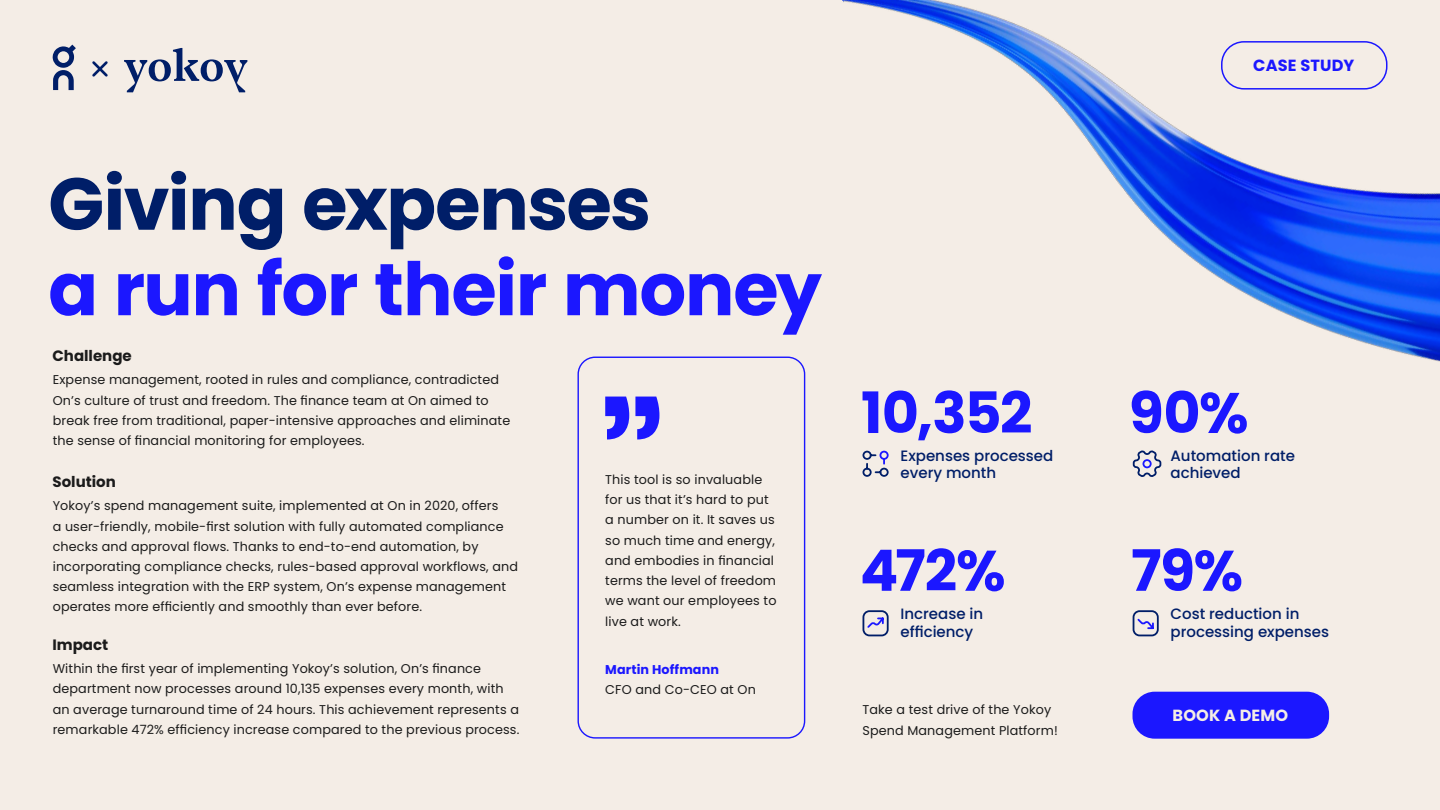
<style>
.page{position:relative;width:1440px;height:810px;background:#f4ede6}
.page>*{position:absolute;margin:0;border:0;box-sizing:border-box;transform-origin:0 0}
.t1{font:700 73.5px "Poppins";letter-spacing:-.02em;color:#1b17ff}
.t2{font:700 73.5px "Poppins";letter-spacing:-.02em;color:#001e68}
.t3{font:700 57px "Poppins";letter-spacing:-.025em;color:#1b17ff}
.t4{font:700 16.12px "Poppins";letter-spacing:.01em;color:#f4ede6}
.t5{font:700 16.12px "Poppins";letter-spacing:.01em;color:#1b17ff}
.t6{font:500 15px/17.2px "Poppins";color:#001e68}
.t7{font:700 15px "Poppins";color:#1b1b1b}
.t8{font:12.75px/20.2px "Poppins";letter-spacing:.01em;color:#1b1b1b}
.t9{font:700 12.75px "Poppins";letter-spacing:.01em;color:#1b17ff}
</style>
<div class="page">
<div style="left:578px;top:357px;width:227px;height:382px;border:1px solid #1b17ff;border-radius:17px"></div>
<svg style="left:605px;top:397px;width:54px;height:42px"></svg>
<svg style="left:867px;top:617px;width:17px;height:11px"></svg>
<div style="left:863px;top:610px;width:26px;height:26px;border:2px solid #001e68;border-radius:6px"></div>
<svg style="left:1137px;top:618px;width:17px;height:12px"></svg>
<div style="left:1133px;top:610px;width:26px;height:26px;border:2px solid #001e68;border-radius:6px"></div>
<div style="left:1133px;top:692px;width:196px;height:47px;background:#1b17ff;border-radius:22px"></div>
<svg style="left:53px;top:45px;width:23px;height:45px"></svg>
<svg style="left:92px;top:61px;width:16px;height:16px"></svg>
<svg style="left:124px;top:48px;width:123px;height:44px"></svg>
<img style="left:842px;top:0;width:598px;height:477px">
<h1 class="t2" style="left:48px;top:161px;width:604px">Giving expenses</h1>
<h1 class="t1" style="left:48px;top:247px;width:775px">a run for their money</h1>
<p class="t7" style="left:53px;top:347px;width:81px">Challenge</p>
<p class="t8" style="left:53px;top:370px;width:459px">Expense management, rooted in rules and compliance, contradicted On’s culture of trust and freedom. The finance team at On aimed to break free from traditional, paper-intensive approaches and eliminate the sense of financial monitoring for employees.</p>
<p class="t7" style="left:52px;top:473px;width:65px">Solution</p>
<p class="t8" style="left:53px;top:496px;width:467px">Yokoy’s spend management suite, implemented at On in 2020, offers<br>a user-friendly, mobile-first solution with fully automated compliance checks and approval flows. Thanks to end-to-end automation, by incorporating compliance checks, rules-based approval workflows, and seamless integration with the ERP system, On’s expense management operates more efficiently and smoothly than ever before.</p>
<p class="t7" style="left:52px;top:636px;width:57px">Impact</p>
<p class="t8" style="left:53px;top:659px;width:468px">Within the first year of implementing Yokoy’s solution, On’s finance department now processes around 10,135 expenses every month, with an average turnaround time of 24 hours. This achievement represents a remarkable 472% efficiency increase compared to the previous process.</p>
<p class="t8" style="left:605px;top:469px;width:173px">This tool is so invaluable for us that it’s hard to put a number on it. It saves us so much time and energy, and embodies in financial terms the level of freedom we want our employees to live at work.</p>
<p class="t9" style="left:605px;top:662px;width:115px">Martin Hoffmann</p>
<p class="t8" style="left:605px;top:679px;width:152px">CFO and Co-CEO at On</p>
<p class="t5" style="left:1253px;top:56px;width:103px">CASE STUDY</p>
<h2 class="t3" style="left:861px;top:380px;width:173px">10,352</h2>
<h2 class="t3" style="left:1129px;top:380px;width:121px">90%</h2>
<p class="t6" style="left:901px;top:447px;width:154px">Expenses processed every month</p>
<p class="t6" style="left:1171px;top:447px;width:126px">Automation rate achieved</p>
<h2 class="t3" style="left:860px;top:538px;width:147px">472%</h2>
<h2 class="t3" style="left:1131px;top:538px;width:114px">79%</h2>
<p class="t6" style="left:901px;top:606px;width:84px">Increase in efficiency</p>
<p class="t6" style="left:1171px;top:606px;width:160px">Cost reduction in processing expenses</p>
<p class="t8" style="left:863px;top:700px;width:197px">Take a test drive of the Yokoy<br>Spend Management Platform!</p>
<p class="t4" style="left:1173px;top:706px;width:117px">BOOK A DEMO</p>
</div>
